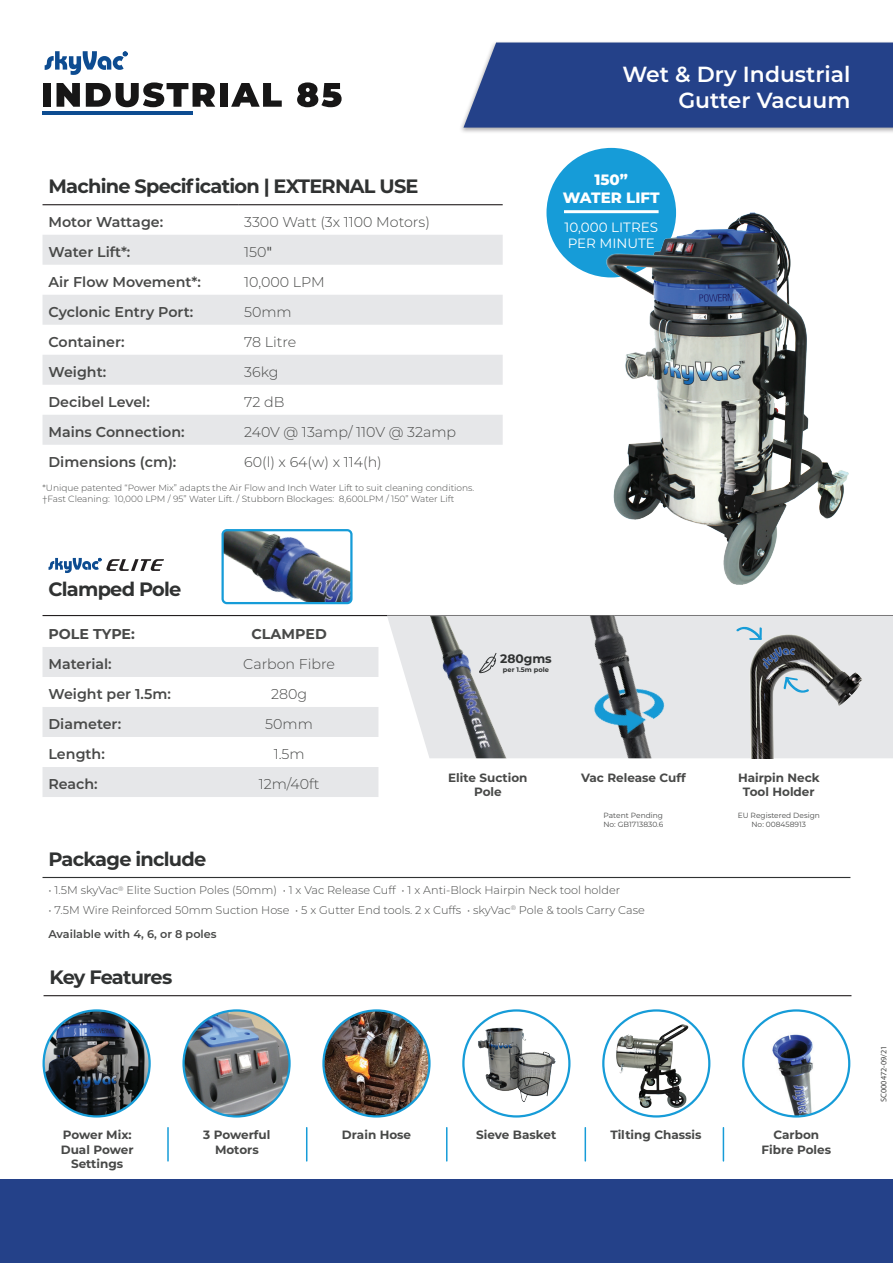
<style>
.page{position:relative;width:893px;height:1263px;background:#fff}
.page>*{position:absolute;margin:0;border:0;box-sizing:border-box;transform-origin:0 0}
.t1{font:600 21.9px/26.2px "Montserrat";color:#fff;text-align:right}
.t2{font:700 19.35px "Montserrat";letter-spacing:-.04em;color:#303232}
.t3{font:800 15px/18px "Montserrat";color:#fff;text-align:center}
.t4{font:600 14.25px "Montserrat";color:#484948}
.t5{font:300 14.25px "Montserrat";color:#484948}
.t6{font:700 14.25px "Montserrat";color:#484948}
.t7{font:13.5px/16.2px "Montserrat";color:#fff}
.t8{font:700 12.3px "Montserrat";color:#303232}
.t9{font:700 12px/14.4px "Montserrat";color:#484948;text-align:center}
.t10{font:300 11.25px/23.7px "Montserrat";color:#484948}
.t11{font:300 9px/10.8px "Montserrat";color:#484948}
.t12{font:8.25px "Myriad Pro";color:#484948}
.t13{font:7.5px/9px "Montserrat";color:#484948}
.t14{font:700 6.6px "Montserrat";color:#303232}
.s1{font-family:"URWDIN";font-weight:400}
.s2{font-weight:600}
</style>
<div class="page">
<hr style="left:44px;top:995px;width:807px;height:1px;background:#231f20">
<div style="left:43px;top:83px;width:8px;height:24px;background:#171616"></div>
<svg style="left:57px;top:83px;width:23px;height:24px"></svg>
<svg style="left:86px;top:82px;width:129px;height:25px"></svg>
<div style="left:220px;top:83px;width:8px;height:24px;background:#171616"></div>
<svg style="left:231px;top:83px;width:51px;height:24px"></svg>
<svg style="left:297px;top:82px;width:45px;height:25px"></svg>
<hr style="left:43px;top:111px;width:150px;height:4px;background:#0d4c91">
<svg style="left:43px;top:647px;width:335px;height:150px;fill:#e6e7e9"></svg>
<svg style="left:49px;top:558px;width:115px;height:15px"></svg>
<div style="left:0;top:1179px;width:893px;height:84px;background:#244189"></div>
<div style="left:459px;top:40px;width:434px;height:94px;background:#231f20;opacity:.4"></div>
<div style="left:463px;top:43px;width:430px;height:85px;background:#244189"></div>
<img style="left:44px;top:1010px;width:106px;height:106px;border-radius:53px">
<div style="left:43px;top:1009px;width:108px;height:108px;border:2px solid #169cd8;border-radius:50%"></div>
<img style="left:184px;top:1010px;width:106px;height:106px;border-radius:53px">
<div style="left:182px;top:1009px;width:109px;height:108px;border:2px solid #169cd8;border-radius:50%"></div>
<img style="left:323px;top:1010px;width:106px;height:106px;border-radius:53px">
<div style="left:322px;top:1009px;width:109px;height:108px;border:2px solid #169cd8;border-radius:50%"></div>
<img style="left:473px;top:1010px;width:87px;height:106px">
<div style="left:462px;top:1009px;width:108px;height:108px;border:2px solid #169cd8;border-radius:50%"></div>
<img style="left:603px;top:1011px;width:106px;height:100px">
<div style="left:602px;top:1009px;width:108px;height:108px;border:2px solid #169cd8;border-radius:50%"></div>
<hr style="left:167px;top:1128px;width:2px;height:33px;background:#169cd8">
<hr style="left:306px;top:1128px;width:1px;height:33px;background:#169cd8">
<hr style="left:446px;top:1128px;width:1px;height:33px;background:#169cd8">
<hr style="left:585px;top:1128px;width:1px;height:33px;background:#169cd8">
<hr style="left:723px;top:1128px;width:1px;height:33px;background:#169cd8">
<img style="left:224px;top:532px;width:126px;height:69px">
<div style="left:221px;top:529px;width:132px;height:75px;border:2px solid #169cd8;border-radius:4px"></div>
<hr style="left:43px;top:615px;width:850px;height:1px;background:#231f20">
<div style="left:546px;top:148px;width:130px;height:129px;background:#169cd8;border-radius:50%"></div>
<hr style="left:564px;top:210px;width:95px;height:3px;background:#fff">
<img style="left:606px;top:212px;width:242px;height:372px">
<svg style="left:43px;top:235px;width:460px;height:210px;fill:#e6e7e9"></svg>
<hr style="left:43px;top:204px;width:195px;height:1px;background:#231f20">
<hr style="left:238px;top:204px;width:265px;height:1px;background:#231f20">
<svg style="left:45px;top:51px;width:82px;height:24px"></svg>
<img style="left:749px;top:1016px;width:94px;height:100px">
<div style="left:742px;top:1009px;width:108px;height:108px;border:2px solid #169cd8;border-radius:50%"></div>
<hr style="left:43px;top:877px;width:807px;height:1px;background:#303232">
<svg style="left:387px;top:615px;width:506px;height:143px;fill:#e6e7e9"></svg>
<img style="left:527px;top:615px;width:175px;height:143px">
<img style="left:407px;top:616px;width:108px;height:142px">
<svg style="left:479px;top:653px;width:17px;height:20px"></svg>
<img style="left:702px;top:615px;width:190px;height:143px">
<svg style="left:783px;top:676px;width:26px;height:17px"></svg>
<svg style="left:736px;top:626px;width:26px;height:14px"></svg>
<h2 class="t2" style="left:49px;top:172px;width:372px">Machine Specification | EXTERNAL USE</h2>
<p class="t4" style="left:49px;top:211px;width:116px">Motor Wattage:</p>
<p class="t5" style="left:244px;top:212px;width:187px">3300 Watt (3x 1100 Motors)</p>
<p class="t4" style="left:49px;top:241px;width:83px">Water Lift*:</p>
<p class="t5" style="left:244px;top:242px;width:30px">150<span class="s1">"</span></p>
<p class="t4" style="left:49px;top:271px;width:154px">Air Flow Movement*:</p>
<p class="t5" style="left:244px;top:272px;width:82px">10,000 LPM</p>
<p class="t4" style="left:49px;top:301px;width:146px">Cyclonic Entry Port:</p>
<p class="t5" style="left:244px;top:302px;width:49px">50mm</p>
<p class="t4" style="left:49px;top:331px;width:78px">Container:</p>
<p class="t5" style="left:244px;top:332px;width:54px">78 Litre</p>
<p class="t4" style="left:49px;top:361px;width:59px">Weight:</p>
<p class="t5" style="left:244px;top:362px;width:36px">36kg</p>
<p class="t4" style="left:49px;top:391px;width:103px">Decibel Level:</p>
<p class="t5" style="left:244px;top:392px;width:42px">72 dB</p>
<p class="t4" style="left:49px;top:421px;width:138px">Mains Connection:</p>
<p class="t5" style="left:244px;top:422px;width:214px">240V @ 13amp/ 110V @ 32amp</p>
<p class="t4" style="left:49px;top:451px;width:129px">Dimensions (cm):</p>
<p class="t5" style="left:244px;top:452px;width:139px">60(l) x 64(w) x 114(h)</p>
<p class="t11" style="left:43px;top:482px;width:433px">*Unique patented “Power Mix” adapts the Air Flow and Inch Water Lift to suit cleaning conditions. †Fast Cleaning: 10,000 LPM / 95” Water Lift. / Stubborn Blockages: 8,600LPM / 150” Water Lift</p>
<h1 class="t1" style="left:622px;top:60px;width:229px">Wet &amp; Dry Industrial<br>Gutter Vacuum</h1>
<h3 class="t3" style="left:563px;top:170px;width:98px">150”<br>WATER LIFT</h3>
<p class="t7" style="left:564px;top:218px;width:95px">10,000 LITRES<br>PER MINUTE</p>
<h2 class="t2" style="left:49px;top:576px;width:134px">Clamped Pole</h2>
<p class="t6" style="left:49px;top:623px;width:88px">POLE TYPE:</p>
<p class="t6" style="left:251px;top:623px;width:77px">CLAMPED</p>
<p class="t4" style="left:49px;top:654px;width:65px">Material:</p>
<p class="t5" style="left:243px;top:654px;width:93px">Carbon Fibre</p>
<p class="t4" style="left:49px;top:684px;width:124px">Weight per 1.5m:</p>
<p class="t5" style="left:271px;top:684px;width:38px">280g</p>
<p class="t4" style="left:49px;top:714px;width:74px">Diameter:</p>
<p class="t5" style="left:265px;top:714px;width:49px">50mm</p>
<p class="t4" style="left:49px;top:744px;width:58px">Length:</p>
<p class="t5" style="left:274px;top:744px;width:32px">1.5m</p>
<p class="t4" style="left:49px;top:774px;width:51px">Reach:</p>
<p class="t5" style="left:259px;top:774px;width:62px">12m/40ft</p>
<p class="t8" style="left:500px;top:650px;width:53px">280gms</p>
<p class="t14" style="left:503px;top:665px;width:48px">per 1.5m pole</p>
<p class="t9" style="left:448px;top:770px;width:81px">Elite Suction</p>
<p class="t9" style="left:581px;top:770px;width:106px">Vac Release Cuff</p>
<p class="t9" style="left:474px;top:784px;width:29px">Pole</p>
<p class="t9" style="left:738px;top:770px;width:83px">Hairpin Neck<br>Tool Holder</p>
<p class="t13" style="left:603px;top:810px;width:61px">Patent Pending<br>No: GB1713830.6</p>
<p class="t13" style="left:738px;top:810px;width:84px;text-align:center">EU Registered Design<br>No: 008458913</p>
<h2 class="t2" style="left:49px;top:845px;width:159px">Package include</h2>
<p class="t10" style="left:49px;top:878px;width:573px">• 1.5M skyVac<sup>®</sup> Elite Suction Poles (50mm) • 1 x Vac Release Cuff • 1 x Anti-Block Hairpin Neck tool holder</p>
<p class="t10" style="left:49px;top:898px;width:598px">• 7.5M Wire Reinforced 50mm Suction Hose • 5 x Gutter End tools. 2 x Cuffs • skyVac<sup>®</sup> Pole &amp; tools Carry Case<br><span class="s2">Available with 4, 6, or 8 poles</span></p>
<h2 class="t2" style="left:50px;top:963px;width:124px">Key Features</h2>
<p class="t9" style="left:61px;top:1127px;width:74px">Power Mix:<br>Dual Power<br>Settings</p>
<p class="t9" style="left:203px;top:1127px;width:69px">3 Powerful<br>Motors</p>
<p class="t9" style="left:342px;top:1127px;width:71px">Drain Hose</p>
<p class="t9" style="left:476px;top:1127px;width:82px">Sieve Basket</p>
<p class="t9" style="left:610px;top:1127px;width:93px">Tilting Chassis</p>
<p class="t9" style="left:762px;top:1127px;width:71px">Carbon<br>Fibre Poles</p>
<p class="t12" style="left:879px;top:1102px;width:58px;rotate:-90deg">SC000472-09/21</p>
</div>
